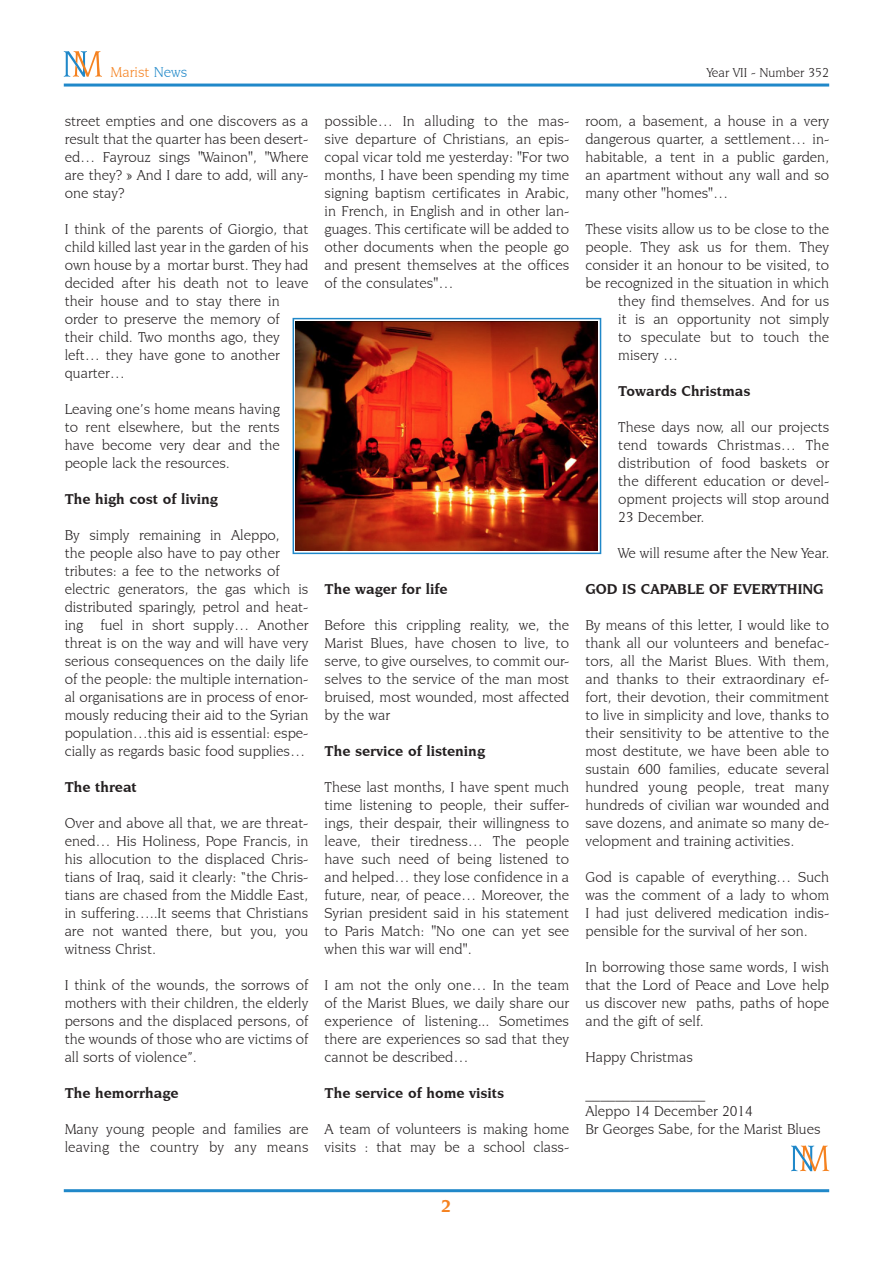
<style>
.page{position:relative;width:893px;height:1263px;background:#fff}
.page>*{position:absolute;margin:0;border:0;box-sizing:border-box;transform-origin:0 0}
.Normale{font:700 18px "Novarese IT Cby BT";color:#f58220}
.paragrafo4{font:15px/18px "Novarese IT Cby BT";color:#231f20;text-align:justify}
.paragrafoSemDopo{font:15px/18px "Novarese IT Cby BT";color:#231f20;text-align:justify}
.paragrafo4-2{font:700 15px "Novarese IT Cby BT";color:#231f20}
.Normale-2{font:15px "Novarese IT Cby BT";color:#f58220}
.Normale-3{font:13.5px "Novarese IT Cby BT";color:#231f20}
.s1{color:#2088c9}
</style>
<div class="page">
<hr style="left:64px;top:84px;width:765px;height:3px;background:#2088c9">
<hr style="left:64px;top:1189px;width:765px;height:3px;background:#2088c9">
<svg style="left:64px;top:51px;width:38px;height:26px"></svg>
<svg style="left:791px;top:1145px;width:38px;height:26px"></svg>
<img style="left:296px;top:322px;width:301px;height:229px">
<div style="left:293px;top:318px;width:308px;height:236px;border:2px solid #2088c9"></div>
<p class="Normale-2" style="left:111px;top:63px;width:78px">Marist <span class="s1">News</span></p>
<p class="Normale-3" style="left:707px;top:64px;width:124px">Year VII - Number 352</p>
<p class="paragrafo4" style="left:65px;top:112px;width:245px">street empties and one discovers as a result that the quarter has been desert&shy;ed… Fayrouz sings "Wainon", "Where are they? » And I dare to add, will any&shy;one stay?</p>
<p class="paragrafo4" style="left:65px;top:220px;width:245px;text-align:left">I think of the parents of Giorgio, that child killed last year in the garden of his own house by a mortar burst. They had decided after his death not to leave their house and to stay there in order to preserve the memory of their child. Two months ago, they left… they have gone to another quarter…</p>
<p class="paragrafo4" style="left:65px;top:400px;width:217px">Leaving one’s home means having to rent elsewhere, but the rents have become very dear and the people lack the resources.</p>
<p class="paragrafo4-2" style="left:65px;top:490px;width:155px">The high cost of living</p>
<p class="paragrafo4" style="left:65px;top:526px;width:245px;text-align:left">By simply remaining in Aleppo,<br>the people also have to pay other tributes: a fee to the networks of electric generators, the gas which is distributed sparingly, petrol and heat&shy;ing fuel in short supply… Another threat is on the way and will have very serious consequences on the daily life of the people: the multiple internation&shy;al organisations are in process of enor&shy;mously reducing their aid to the Syrian population…this aid is essential: espe&shy;cially as regards basic food supplies…</p>
<p class="paragrafo4-2" style="left:65px;top:778px;width:74px">The threat</p>
<p class="paragrafo4" style="left:65px;top:814px;width:245px">Over and above all that, we are threat&shy;ened… His Holiness, Pope Francis, in his allocution to the displaced Chris&shy;tians of Iraq, said it clearly: “the Chris&shy;tians are chased from the Middle East, in suffering…..It seems that Christians are not wanted there, but you, you witness Christ.</p>
<p class="paragrafo4" style="left:65px;top:976px;width:245px">I think of the wounds, the sorrows of mothers with their children, the elderly persons and the displaced persons, of the wounds of those who are victims of all sorts of violence”.</p>
<p class="paragrafo4-2" style="left:65px;top:1084px;width:115px">The hemorrhage</p>
<p class="paragrafo4" style="left:65px;top:1120px;width:245px">Many young people and families are leaving the country by any means</p>
<p class="paragrafo4" style="left:325px;top:112px;width:246px">possible… In alluding to the mas&shy;sive departure of Christians, an epis&shy;copal vicar told me yesterday: "For two months, I have been spending my time signing baptism certificates in Arabic, in French, in English and in other lan&shy;guages. This certificate will be added to other documents when the people go and present themselves at the offices of the consulates"…</p>
<p class="paragrafo4-2" style="left:325px;top:580px;width:124px">The wager for life</p>
<p class="paragrafo4" style="left:325px;top:616px;width:246px">Before this crippling reality, we, the Marist Blues, have chosen to live, to serve, to give ourselves, to commit our&shy;selves to the service of the man most bruised, most wounded, most affected by the war</p>
<p class="paragrafo4-2" style="left:325px;top:742px;width:162px">The service of listening</p>
<p class="paragrafo4" style="left:325px;top:778px;width:246px">These last months, I have spent much time listening to people, their suffer&shy;ings, their despair, their willingness to leave, their tiredness… The people have such need of being listened to and helped… they lose confidence in a future, near, of peace… Moreover, the Syrian president said in his statement to Paris Match: "No one can yet see when this war will end".</p>
<p class="paragrafo4" style="left:325px;top:976px;width:246px">I am not the only one… In the team of the Marist Blues, we daily share our experience of listening... Sometimes there are experiences so sad that they cannot be described…</p>
<p class="paragrafo4-2" style="left:325px;top:1084px;width:181px">The service of home visits</p>
<p class="paragrafo4" style="left:325px;top:1120px;width:246px">A team of volunteers is making home visits : that may be a school class-</p>
<p class="paragrafo4" style="left:585px;top:112px;width:245px">room, a basement, a house in a very dangerous quarter, a settlement… in&shy;habitable, a tent in a public garden, an apartment without any wall and so many other "homes"…</p>
<p class="paragrafo4" style="left:585px;top:220px;width:245px">These visits allow us to be close to the</p>
<p class="paragrafo4" style="left:585px;top:238px;width:245px">people. They ask us for them. They</p>
<p class="paragrafo4" style="left:585px;top:256px;width:245px">consider it an honour to be visited, to</p>
<p class="paragrafo4" style="left:585px;top:274px;width:245px">be recognized in the situation in which</p>
<p class="paragrafo4" style="left:618px;top:292px;width:212px">they find themselves. And for us</p>
<p class="paragrafo4" style="left:618px;top:310px;width:212px">it is an opportunity not simply</p>
<p class="paragrafo4" style="left:618px;top:328px;width:212px">to speculate but to touch the</p>
<p class="paragrafo4" style="left:618px;top:346px;width:61px">misery …</p>
<p class="paragrafo4-2" style="left:618px;top:382px;width:134px">Towards Christmas</p>
<p class="paragrafo4" style="left:618px;top:418px;width:212px">These days now, all our projects tend towards Christmas… The distribution of food baskets or the different education or devel&shy;opment projects will stop around 23 December.</p>
<p class="paragrafo4" style="left:618px;top:544px;width:212px">We will resume after the New Year.</p>
<p class="paragrafo4-2" style="left:585px;top:580px;width:240px">GOD IS CAPABLE OF EVERYTHING</p>
<p class="paragrafo4" style="left:585px;top:616px;width:245px">By means of this letter, I would like to thank all our volunteers and benefac&shy;tors, all the Marist Blues. With them, and thanks to their extraordinary ef&shy;fort, their devotion, their commitment to live in simplicity and love, thanks to their sensitivity to be attentive to the most destitute, we have been able to sustain 600 families, educate several hundred young people, treat many hundreds of civilian war wounded and save dozens, and animate so many de&shy;velopment and training activities.</p>
<p class="paragrafo4" style="left:585px;top:868px;width:245px">God is capable of everything… Such was the comment of a lady to whom I had just delivered medication indis&shy;pensible for the survival of her son.</p>
<p class="paragrafoSemDopo" style="left:585px;top:958px;width:245px">In borrowing those same words, I wish that the Lord of Peace and Love help us discover new paths, paths of hope and the gift of self.</p>
<p class="paragrafoSemDopo" style="left:585px;top:1048px;width:109px">Happy Christmas</p>
<p class="paragrafoSemDopo" style="left:585px;top:1084px;width:121px">________________</p>
<p class="paragrafoSemDopo" style="left:585px;top:1102px;width:169px">Aleppo 14 December 2014</p>
<p class="paragrafo4" style="left:585px;top:1120px;width:237px">Br Georges Sabe, for the Marist Blues</p>
<p class="Normale" style="left:441px;top:1195px;width:12px">2</p>
</div>
